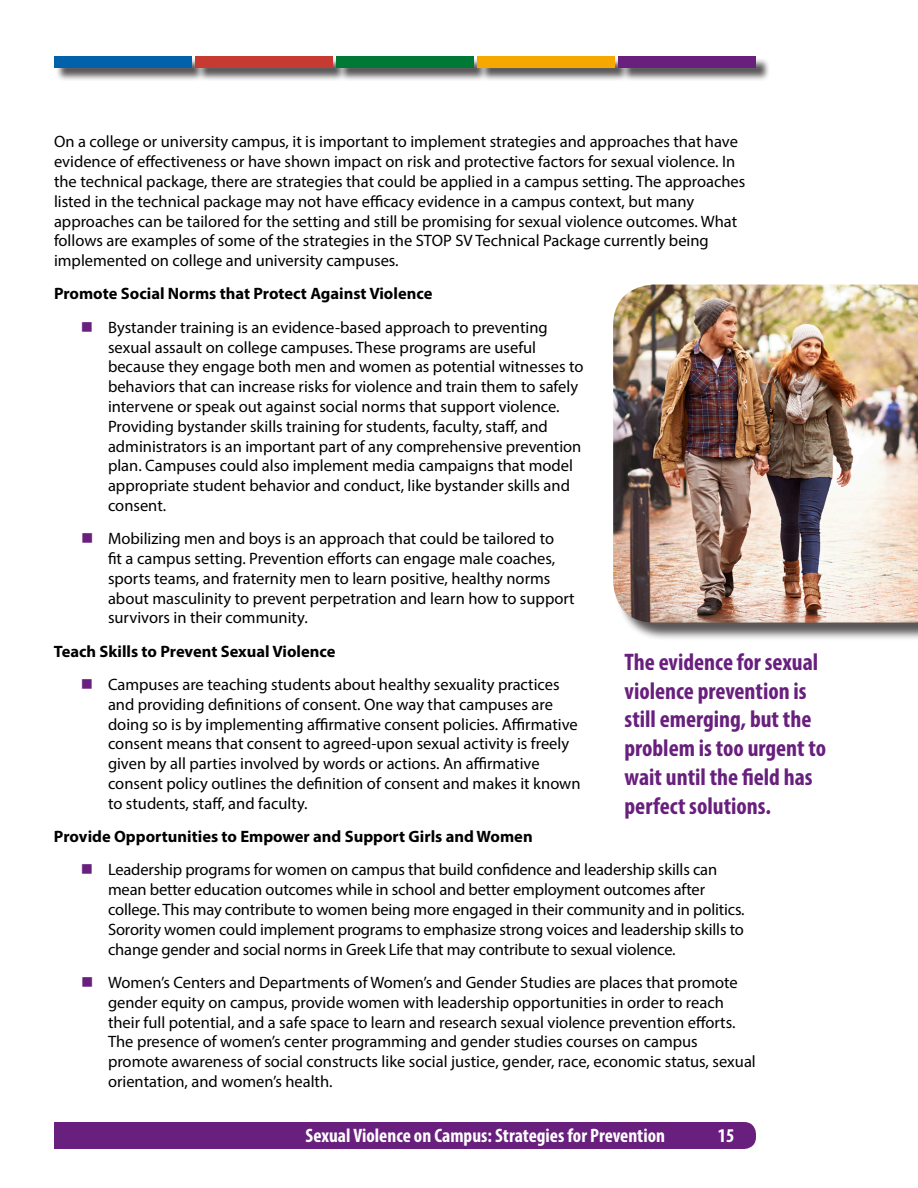
<style>
.page{position:relative;width:918px;height:1188px;background:#fff}
.page>*{position:absolute;margin:0;border:0;box-sizing:border-box;transform-origin:0 0}
.List_Paragraph_Bulle{font:700 condensed 24px/28.8px "Myriad Pro";color:#681f7d}
.t1{font:700 condensed 19.5px "Myriad Pro";color:#fff}
.List_Paragraph_Bulle-2{font:16.5px/19.8px "Myriad Pro";color:#000}
.t2{font:700 16.5px "Myriad Pro";color:#000}
.s1{color:#681f7d}
</style>
<div class="page">
<div style="left:54px;top:1122px;width:702px;height:27px;background:#681f7d"></div>
<div style="left:56px;top:58px;width:714px;height:24px;background:#231f20;opacity:.75"></div>
<div style="left:54px;top:56px;width:137px;height:12px;background:#0161aa"></div>
<div style="left:195px;top:56px;width:137px;height:12px;background:#c73a32"></div>
<div style="left:336px;top:56px;width:138px;height:12px;background:#007836"></div>
<div style="left:478px;top:56px;width:137px;height:12px;background:#f6a800"></div>
<div style="left:619px;top:56px;width:137px;height:12px;background:#681f7d"></div>
<div style="left:615px;top:287px;width:303px;height:354px;background:#231f20;opacity:.75"></div>
<img style="left:613px;top:285px;width:305px;height:338px">
<p class="List_Paragraph_Bulle-2" style="left:54px;top:132px;width:693px">On a college or university campus, it is important to implement strategies and approaches that have evidence of effectiveness or have shown impact on risk and protective factors for sexual violence. In the technical package, there are strategies that could be applied in a campus setting. The approaches listed in the technical package may not have efficacy evidence in a campus context, but many approaches can be tailored for the setting and still be promising for sexual violence outcomes. What follows are examples of some of the strategies in the STOP SV Technical Package currently being implemented on college and university campuses.</p>
<p class="t2" style="left:54px;top:283px;width:380px">Promote Social Norms that Protect Against Violence</p>
<p class="List_Paragraph_Bulle-2" style="left:108px;top:317px;width:477px;text-indent:-27px"><span class="s1">■</span> Bystander training is an evidence-based approach to preventing sexual assault on college campuses. These programs are useful because they engage both men and women as potential witnesses to behaviors that can increase risks for violence and train them to safely intervene or speak out against social norms that support violence.<br>Providing bystander skills training for students, faculty, staff, and administrators is an important part of any comprehensive prevention plan. Campuses could also implement media campaigns that model appropriate student behavior and conduct, like bystander skills and consent.</p>
<p class="List_Paragraph_Bulle-2" style="left:108px;top:529px;width:468px;text-indent:-27px"><span class="s1">■</span> Mobilizing men and boys is an approach that could be tailored to<br>fit a campus setting. Prevention efforts can engage male coaches, sports teams, and fraternity men to learn positive, healthy norms about masculinity to prevent perpetration and learn how to support survivors in their community.</p>
<p class="t2" style="left:54px;top:640px;width:283px">Teach Skills to Prevent Sexual Violence</p>
<p class="List_Paragraph_Bulle-2" style="left:108px;top:674px;width:474px;text-indent:-27px"><span class="s1">■</span> Campuses are teaching students about healthy sexuality practices and providing definitions of consent. One way that campuses are doing so is by implementing affirmative consent policies. Affirmative consent means that consent to agreed-upon sexual activity is freely given by all parties involved by words or actions. An affirmative consent policy outlines the definition of consent and makes it known to students, staff, and faculty.</p>
<p class="t2" style="left:54px;top:826px;width:480px">Provide Opportunities to Empower and Support Girls and Women</p>
<p class="List_Paragraph_Bulle-2" style="left:108px;top:860px;width:638px;text-indent:-27px"><span class="s1">■</span> Leadership programs for women on campus that build confidence and leadership skills can mean better education outcomes while in school and better employment outcomes after college. This may contribute to women being more engaged in their community and in politics.<br>Sorority women could implement programs to emphasize strong voices and leadership skills to change gender and social norms in Greek Life that may contribute to sexual violence.</p>
<p class="List_Paragraph_Bulle-2" style="left:108px;top:972px;width:649px;text-indent:-27px"><span class="s1">■</span> Women’s Centers and Departments of Women’s and Gender Studies are places that promote gender equity on campus, provide women with leadership opportunities in order to reach their full potential, and a safe space to learn and research sexual violence prevention efforts.<br>The presence of women’s center programming and gender studies courses on campus promote awareness of social constructs like social justice, gender, race, economic status, sexual orientation, and women’s health.</p>
<p class="List_Paragraph_Bulle" style="left:625px;top:647px;width:203px">The evidence for sexual violence prevention is still emerging, but the problem is too urgent to wait until the field has perfect solutions.</p>
<p class="t1" style="left:306px;top:1123px;width:361px">Sexual Violence on Campus: Strategies for Prevention</p>
<p class="t1" style="left:718px;top:1123px;width:18px">15</p>
</div>
